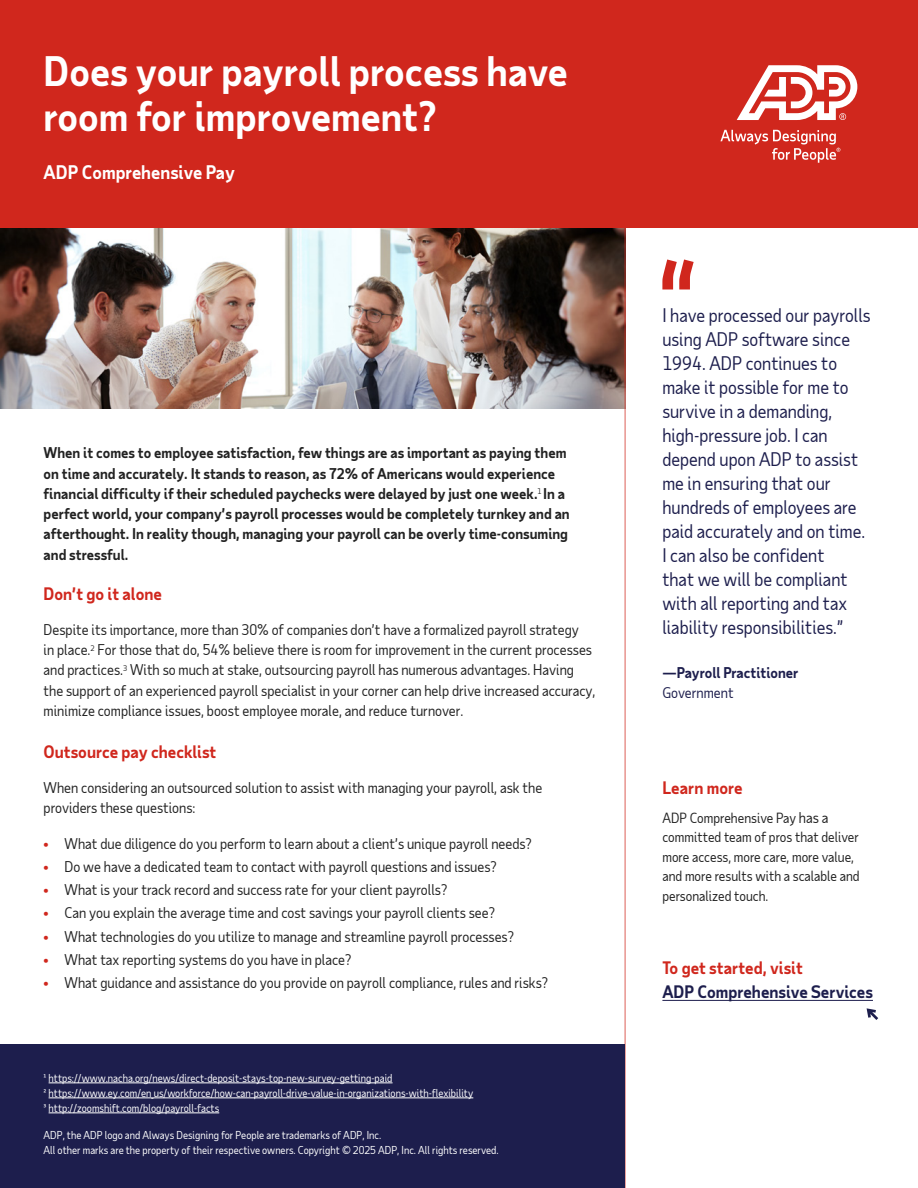
<style>
.page{position:relative;width:918px;height:1188px;background:#fff}
.page>*{position:absolute;margin:0;border:0;box-sizing:border-box;transform-origin:0 0}
.t1{font:700 39px/45px "Taub Sans";color:#fff}
.t2{font:18px/24px "Taub Sans";color:#1d1e4d}
.t3{font:700 18px "Taub Sans";color:#fff}
.t4{font:700 16.5px "Taub Sans";color:#d0271d}
.t5{font:700 16.5px/24px "Taub Sans";color:#1d1e4d}
.Body{font:14.25px/20.2px "Taub Sans";color:#222}
.Body-2{font:700 14.25px/20.2px "Taub Sans";color:#222}
.Body-3{font:700 14.25px "Taub Sans";color:#1d1e4d}
.Body-4{font:14.25px "Taub Sans";color:#1d1e4d}
.Body_10{font:13.5px/19.5px "Taub Sans";color:#222}
.t6{font:10.5px/15px "Taub Sans";color:#fff}
.s1{color:#d0271d}
.s2{font-size:14.25px}
</style>
<div class="page">
<img style="left:0;top:228px;width:624px;height:180px">
<hr style="left:624px;top:228px;width:2px;height:960px;background:#d0271d">
<div style="left:0;top:0;width:918px;height:228px;background:#d0271d"></div>
<svg style="left:720px;top:130px;width:120px;height:33px"></svg>
<svg style="left:737px;top:65px;width:120px;height:55px"></svg>
<svg style="left:662px;top:259px;width:32px;height:30px"></svg>
<hr style="left:662px;top:1000px;width:211px;height:1px;background:#1d1e4d">
<div style="left:0;top:1044px;width:624px;height:144px;background:#1d1e4d"></div>
<hr style="left:49px;top:1083px;width:344px;height:1px;background:#fff">
<hr style="left:49px;top:1098px;width:424px;height:1px;background:#fff">
<hr style="left:49px;top:1113px;width:170px;height:1px;background:#fff">
<svg style="left:867px;top:1008px;width:11px;height:12px"></svg>
<h1 class="t1" style="left:44px;top:47px;width:526px">Does your payroll process have room for improvement?</h1>
<h2 class="t3" style="left:44px;top:160px;width:193px">ADP Comprehensive Pay</h2>
<p class="Body-2" style="left:44px;top:442px;width:528px">When it comes to employee satisfaction, few things are as important as paying them on time and accurately. It stands to reason, as 72% of Americans would experience financial difficulty if their scheduled paychecks were delayed by just one week.<sup>1</sup> In a perfect world, your company’s payroll processes would be completely turnkey and an afterthought. In reality though, managing your payroll can be overly time-consuming and stressful.</p>
<h2 class="t4" style="left:44px;top:583px;width:120px">Don’t go it alone</h2>
<p class="Body" style="left:44px;top:619px;width:554px">Despite its importance, more than 30% of companies don’t have a formalized payroll strategy<br>in place.<sup>2</sup> For those that do, 54% believe there is room for improvement in the current processes and practices.<sup>3</sup> With so much at stake, outsourcing payroll has numerous advantages. Having the support of an experienced payroll specialist in your corner can help drive increased accuracy, minimize compliance issues, boost employee morale, and reduce turnover.</p>
<h2 class="t4" style="left:44px;top:741px;width:174px">Outsource pay checklist</h2>
<p class="Body" style="left:44px;top:777px;width:500px">When considering an outsourced solution to assist with managing your payroll, ask the providers these questions:</p>
<p class="Body" style="left:44px;top:833px;width:490px"><span class="s1">•</span> What due diligence do you perform to learn about a client’s unique payroll needs?</p>
<p class="Body" style="left:44px;top:856px;width:455px"><span class="s1">•</span> Do we have a dedicated team to contact with payroll questions and issues?</p>
<p class="Body" style="left:44px;top:879px;width:405px"><span class="s1">•</span> What is your track record and success rate for your client payrolls?</p>
<p class="Body" style="left:44px;top:903px;width:453px"><span class="s1">•</span> Can you explain the average time and cost savings your payroll clients see?</p>
<p class="Body" style="left:44px;top:926px;width:472px"><span class="s1">•</span> What technologies do you utilize to manage and streamline payroll processes?</p>
<p class="Body" style="left:44px;top:949px;width:309px"><span class="s1">•</span> What tax reporting systems do you have in place?</p>
<p class="Body" style="left:44px;top:972px;width:506px"><span class="s1">•</span> What guidance and assistance do you provide on payroll compliance, rules and risks?</p>
<p class="t6" style="left:44px;top:1070px;width:350px">¹ https://www.nacha.org/news/direct-deposit-stays-top-new-survey-getting-paid</p>
<p class="t6" style="left:44px;top:1085px;width:431px">² https://www.ey.com/en_us/workforce/how-can-payroll-drive-value-in-organizations-with-flexibility</p>
<p class="t6" style="left:44px;top:1100px;width:177px">³ http://zoomshift.com/blog/payroll-facts</p>
<p class="t6" style="left:44px;top:1127px;width:457px">ADP, the ADP logo and Always Designing for People are trademarks of ADP, Inc.<br>All other marks are the property of their respective owners. Copyright © 2025 ADP, Inc. All rights reserved.</p>
<p class="t2" style="left:662px;top:303px;width:210px">I have processed our payrolls using ADP software since<br>1994. ADP continues to make it possible for me to survive in a demanding, high-pressure job. I can depend upon ADP to assist me in ensuring that our hundreds of employees are paid accurately and on time.<br>I can also be confident<br>that we will be compliant with all reporting and tax liability responsibilities.”</p>
<p class="Body-3" style="left:662px;top:663px;width:138px">—Payroll Practitioner</p>
<p class="Body-4" style="left:662px;top:684px;width:73px">Government</p>
<h2 class="t4" style="left:662px;top:776px;width:82px">Learn more</h2>
<p class="Body_10" style="left:662px;top:808px;width:199px">ADP Comprehensive Pay <span class="s2">has a </span>committed team of pros that deliver more access, more care, more value, and more results with a scalable and personalized touch.</p>
<h3 class="t5" style="left:662px;top:956px;width:212px"><span class="s1">To get started, visit<br></span>ADP Comprehensive Services</h3>
</div>
